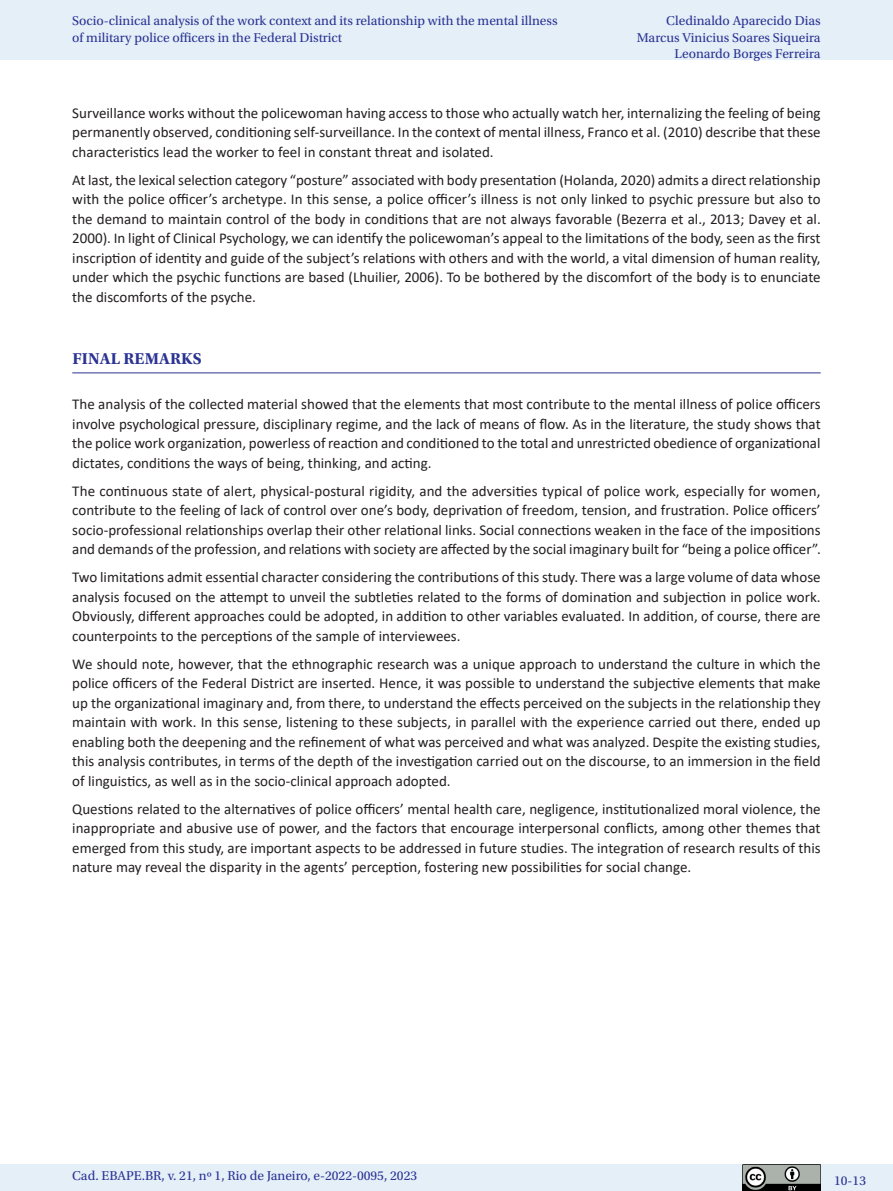
<style>
.page{position:relative;width:893px;height:1191px;background:#fff}
.page>*{position:absolute;margin:0;border:0;box-sizing:border-box;transform-origin:0 0}
._07_1_sub_1{font:700 16.5px "Utopia Std";letter-spacing:.01em;color:#2b3393}
._06_0_texto{font:15px/19.5px "Calibri";color:#231f20;text-align:justify}
.t1{font:13.5px/16.5px "Utopia Std";color:#2b3393}
</style>
<div class="page">
<div style="left:0;top:0;width:893px;height:60px;background:#e4eff8"></div>
<div style="left:0;top:1164px;width:893px;height:27px;background:#e4eff8"></div>
<img style="left:743px;top:1164px;width:78px;height:27px">
<hr style="left:72px;top:372px;width:749px;height:1px;background:#2b3393">
<p class="t1" style="left:72px;top:13px;width:487px">Socio-clinical analysis of the work context and its relationship with the mental illness of military police officers in the Federal District</p>
<p class="t1" style="left:637px;top:13px;width:185px;text-align:right">Cledinaldo Aparecido Dias<br>Marcus Vinicius Soares Siqueira<br>Leonardo Borges Ferreira</p>
<p class="_06_0_texto" style="left:72px;top:102px;width:750px">Surveillance works without the policewoman having access to those who actually watch her, internalizing the feeling of being permanently observed, conditioning self-surveillance. In the context of mental illness, Franco et al. (2010) describe that these characteristics lead the worker to feel in constant threat and isolated.</p>
<p class="_06_0_texto" style="left:72px;top:169px;width:750px">At last, the lexical selection category “posture” associated with body presentation (Holanda, 2020) admits a direct relationship with the police officer’s archetype. In this sense, a police officer’s illness is not only linked to psychic pressure but also to the demand to maintain control of the body in conditions that are not always favorable (Bezerra et al., 2013; Davey et al.<br>2000). In light of Clinical Psychology, we can identify the policewoman’s appeal to the limitations of the body, seen as the first inscription of identity and guide of the subject’s relations with others and with the world, a vital dimension of human reality, under which the psychic functions are based (Lhuilier, 2006). To be bothered by the discomfort of the body is to enunciate the discomforts of the psyche.</p>
<p class="_07_1_sub_1" style="left:72px;top:349px;width:131px">FINAL REMARKS</p>
<p class="_06_0_texto" style="left:72px;top:394px;width:750px">The analysis of the collected material showed that the elements that most contribute to the mental illness of police officers involve psychological pressure, disciplinary regime, and the lack of means of flow. As in the literature, the study shows that the police work organization, powerless of reaction and conditioned to the total and unrestricted obedience of organizational dictates, conditions the ways of being, thinking, and acting.</p>
<p class="_06_0_texto" style="left:72px;top:480px;width:750px">The continuous state of alert, physical-postural rigidity, and the adversities typical of police work, especially for women, contribute to the feeling of lack of control over one’s body, deprivation of freedom, tension, and frustration. Police officers’ socio-professional relationships overlap their other relational links. Social connections weaken in the face of the impositions and demands of the profession, and relations with society are affected by the social imaginary built for “being a police officer”.</p>
<p class="_06_0_texto" style="left:72px;top:567px;width:750px">Two limitations admit essential character considering the contributions of this study. There was a large volume of data whose analysis focused on the attempt to unveil the subtleties related to the forms of domination and subjection in police work.<br>Obviously, different approaches could be adopted, in addition to other variables evaluated. In addition, of course, there are counterpoints to the perceptions of the sample of interviewees.</p>
<p class="_06_0_texto" style="left:72px;top:653px;width:750px">We should note, however, that the ethnographic research was a unique approach to understand the culture in which the police officers of the Federal District are inserted. Hence, it was possible to understand the subjective elements that make up the organizational imaginary and, from there, to understand the effects perceived on the subjects in the relationship they maintain with work. In this sense, listening to these subjects, in parallel with the experience carried out there, ended up enabling both the deepening and the refinement of what was perceived and what was analyzed. Despite the existing studies, this analysis contributes, in terms of the depth of the investigation carried out on the discourse, to an immersion in the field of linguistics, as well as in the socio-clinical approach adopted.</p>
<p class="_06_0_texto" style="left:72px;top:798px;width:750px">Questions related to the alternatives of police officers’ mental health care, negligence, institutionalized moral violence, the inappropriate and abusive use of power, and the factors that encourage interpersonal conflicts, among other themes that emerged from this study, are important aspects to be addressed in future studies. The integration of research results of this nature may reveal the disparity in the agents’ perception, fostering new possibilities for social change.</p>
<p class="t1" style="left:72px;top:1167px;width:346px">Cad. EBAPE.BR, v. 21, nº 1, Rio de Janeiro, e-2022-0095, 2023</p>
<p class="t1" style="left:834px;top:1172px;width:33px">10-13</p>
</div>
